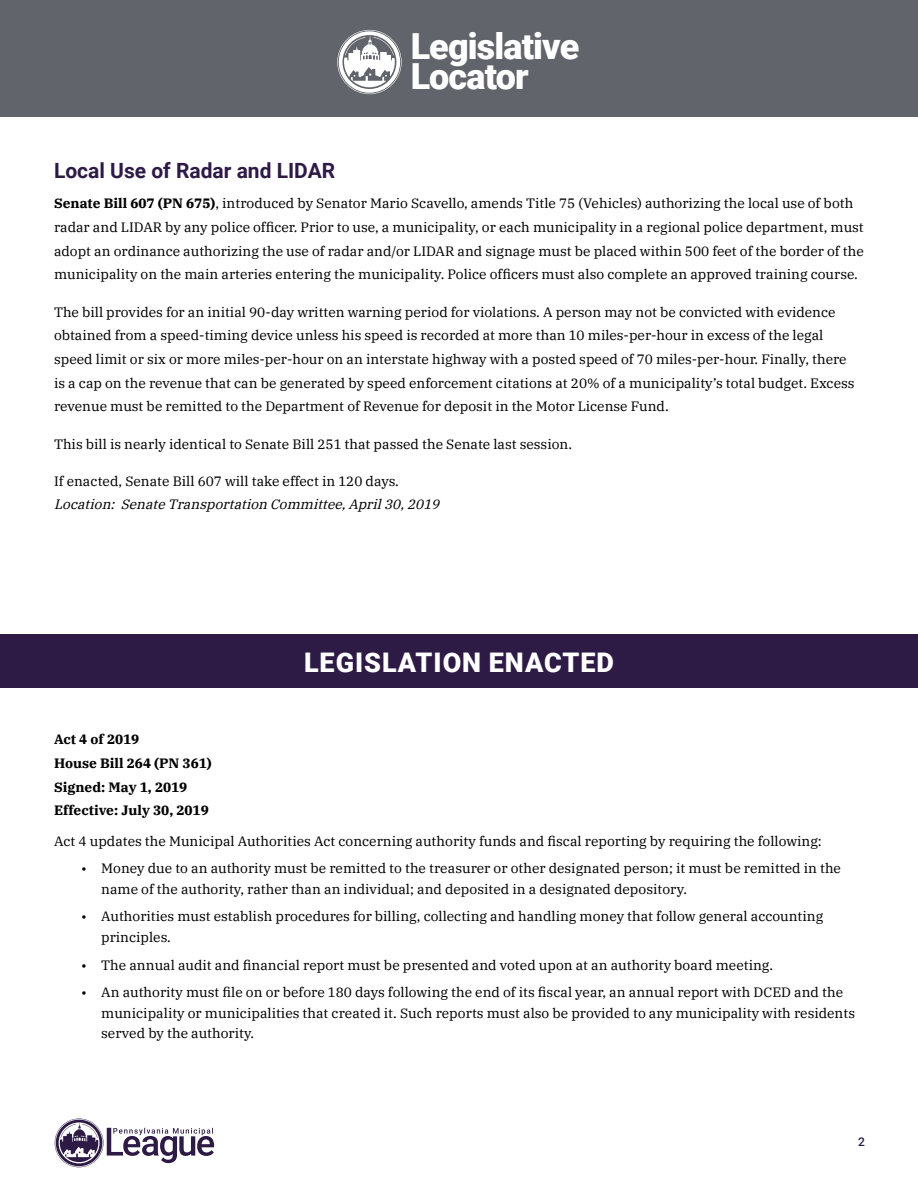
<style>
.page{position:relative;width:918px;height:1188px;background:#fff}
.page>*{position:absolute;margin:0;border:0;box-sizing:border-box;transform-origin:0 0}
.t1{font:900 36px/29.8px "Roboto";letter-spacing:-.025em;color:#fff}
.t2{font:900 27px "Roboto";letter-spacing:.035em;color:#fff}
.t3{font:700 21px "Roboto";color:#2d1b46}
.t4{font:13.5px/23.7px "IBM Plex Serif";color:#000}
.t5{font:700 13.5px/23.7px "IBM Plex Serif";color:#000}
.t6{font:italic 13.5px "IBM Plex Serif";color:#000}
.t7{font:500 12px "Roboto";color:#2d1b46}
.s1{font-weight:700}
</style>
<div class="page">
<div style="left:0;top:634px;width:918px;height:54px;background:#2d1b46"></div>
<div style="left:0;top:0;width:918px;height:117px;background:#61646a"></div>
<svg style="left:55px;top:1119px;width:159px;height:48px"></svg>
<svg style="left:337px;top:30px;width:65px;height:64px"></svg>
<h1 class="t1" style="left:411px;top:30px;width:170px">Legislative<br>Locator</h1>
<h3 class="t3" style="left:54px;top:156px;width:283px">Local Use of Radar and LIDAR</h3>
<p class="t4" style="left:54px;top:190px;width:811px"><span class="s1">Senate Bill 607 (PN 675)</span>, introduced by Senator Mario Scavello, amends Title 75 (Vehicles) authorizing the local use of both radar and LIDAR by any police officer. Prior to use, a municipality, or each municipality in a regional police department, must adopt an ordinance authorizing the use of radar and/or LIDAR and signage must be placed within 500 feet of the border of the municipality on the main arteries entering the municipality. Police officers must also complete an approved training course.</p>
<p class="t4" style="left:54px;top:299px;width:802px">The bill provides for an initial 90-day written warning period for violations. A person may not be convicted with evidence obtained from a speed-timing device unless his speed is recorded at more than 10 miles-per-hour in excess of the legal speed limit or six or more miles-per-hour on an interstate highway with a posted speed of 70 miles-per-hour. Finally, there is a cap on the revenue that can be generated by speed enforcement citations at 20% of a municipality’s total budget. Excess revenue must be remitted to the Department of Revenue for deposit in the Motor License Fund.</p>
<p class="t4" style="left:54px;top:431px;width:520px">This bill is nearly identical to Senate Bill 251 that passed the Senate last session.</p>
<p class="t4" style="left:54px;top:468px;width:346px">If enacted, Senate Bill 607 will take effect in 120 days.</p>
<p class="t6" style="left:54px;top:494px;width:391px">Location: SenateTransportation Committee,April30,2019</p>
<h2 class="t2" style="left:304px;top:643px;width:311px">LEGISLATION ENACTED</h2>
<p class="t5" style="left:54px;top:727px;width:159px">Act 4 of 2019<br>House Bill 264 (PN 361)<br>Signed: May 1, 2019<br>Effective: July 30, 2019</p>
<p class="t4" style="left:54px;top:828px;width:769px">Act 4 updates the Municipal Authorities Act concerning authority funds and fiscal reporting by requiring the following:</p>
<p class="t4" style="left:101px;top:857px;width:741px;line-height:20.7px;text-indent:-20px">• Money due to an authority must be remitted to the treasurer or other designated person; it must be remitted in the name of the authority, rather than an individual; and deposited in a designated depository.</p>
<p class="t4" style="left:101px;top:905px;width:724px;line-height:20.7px;text-indent:-20px">• Authorities must establish procedures for billing, collecting and handling money that follow general accounting principles.</p>
<p class="t4" style="left:81px;top:952px;width:694px">• The annual audit and financial report must be presented and voted upon at an authority board meeting.</p>
<p class="t4" style="left:101px;top:981px;width:755px;line-height:20.7px;text-indent:-20px">• An authority must file on or before 180 days following the end of its fiscal year, an annual report with DCED and the municipality or municipalities that created it. Such reports must also be provided to any municipality with residents served by the authority.</p>
<p class="t7" style="left:858px;top:1134px;width:8px">2</p>
</div>
